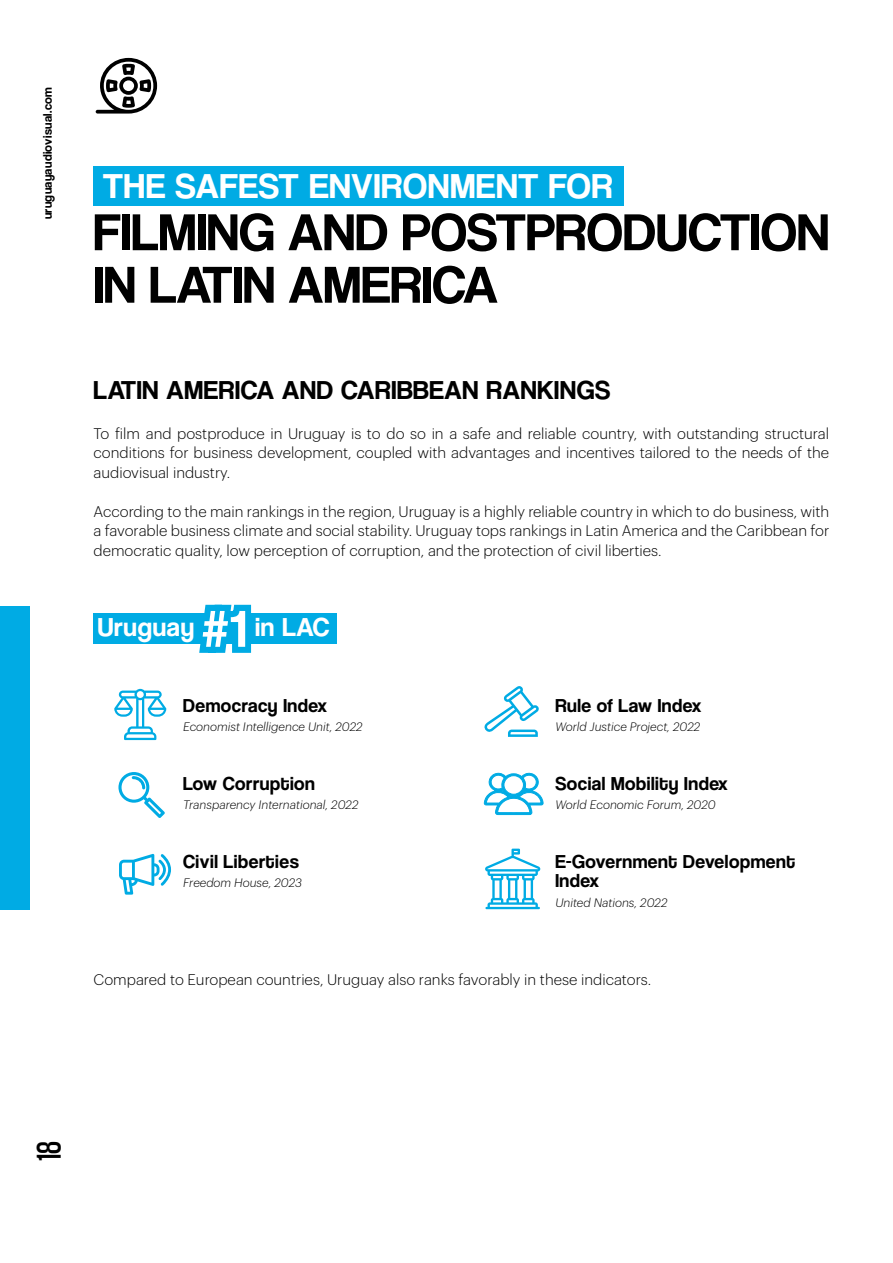
<style>
.page{position:relative;width:893px;height:1263px;background:#fff}
.page>*{position:absolute;margin:0;border:0;box-sizing:border-box;transform-origin:0 0}
.t1{font:54px/52.5px "Coolvetica Rg";letter-spacing:.005em;color:#000}
.t2{font:36px "Coolvetica Rg";letter-spacing:.025em;color:#fff}
.t3{font:36px "Coolvetica Condensed Rg";color:#000}
.t4{font:27px "Coolvetica Rg";letter-spacing:.025em;color:#000}
.t5{font:27px "Coolvetica Rg";letter-spacing:.025em;color:#fff}
.t6{font:19.5px/19.5px "Coolvetica Rg";letter-spacing:.025em;color:#000}
.t7{font:300 15px/19.5px "Graphik";color:#000;text-align:justify}
.t8{font:12.75px "Coolvetica Rg";letter-spacing:.025em;color:#000}
.t9{font:italic 300 12px "Graphik";color:#000}
.s1{font-size:54px}
</style>
<div class="page">
<div style="left:0;top:606px;width:30px;height:303px;background:#00abe4"></div>
<div style="left:94px;top:613px;width:243px;height:30px;background:#00abe4"></div>
<svg style="left:189px;top:604px;width:68px;height:49px"></svg>
<div style="left:94px;top:166px;width:530px;height:39px;background:#00abe4"></div>
<svg style="left:484px;top:772px;width:60px;height:44px"></svg>
<svg style="left:484px;top:686px;width:55px;height:51px"></svg>
<svg style="left:485px;top:849px;width:55px;height:60px"></svg>
<svg style="left:118px;top:772px;width:47px;height:46px"></svg>
<svg style="left:119px;top:854px;width:52px;height:41px"></svg>
<svg style="left:114px;top:689px;width:52px;height:51px"></svg>
<svg style="left:96px;top:58px;width:61px;height:56px"></svg>
<p class="t8" style="left:40px;top:219px;width:134px;rotate:-90deg">uruguayaudiovisual.com</p>
<h2 class="t2" style="left:103px;top:165px;width:511px">THE SAFEST ENVIRONMENT FOR</h2>
<h1 class="t1" style="left:94px;top:205px;width:737px">FILMING AND POSTPRODUCTION<br>IN LATIN AMERICA</h1>
<h3 class="t4" style="left:94px;top:374px;width:518px">LATIN AMERICA AND CARIBBEAN RANKINGS</h3>
<p class="t7" style="left:94px;top:422px;width:737px">To film and postproduce in Uruguay is to do so in a safe and reliable country, with outstanding structural conditions for business development, coupled with advantages and incentives tailored to the needs of the audiovisual industry.</p>
<p class="t7" style="left:94px;top:500px;width:737px">According to the main rankings in the region, Uruguay is a highly reliable country in which to do business, with a favorable business climate and social stability. Uruguay tops rankings in Latin America and the Caribbean for democratic quality, low perception of corruption, and the protection of civil liberties.</p>
<h3 class="t5" style="left:98px;top:611px;width:233px">Uruguay <span class="s1">#1</span> in LAC</h3>
<h3 class="t6" style="left:183px;top:695px;width:145px">Democracy Index</h3>
<p class="t9" style="left:183px;top:718px;width:181px">Economist Intelligence Unit, 2022</p>
<h3 class="t6" style="left:555px;top:695px;width:147px">Rule of Law Index</h3>
<p class="t9" style="left:555px;top:718px;width:146px">World Justice Project, 2022</p>
<h3 class="t6" style="left:183px;top:773px;width:133px">Low Corruption</h3>
<p class="t9" style="left:183px;top:796px;width:177px">Transparency International, 2022</p>
<h3 class="t6" style="left:555px;top:773px;width:174px">Social Mobility Index</h3>
<p class="t9" style="left:555px;top:796px;width:162px">World Economic Forum, 2020</p>
<h3 class="t6" style="left:183px;top:851px;width:117px">Civil Liberties</h3>
<p class="t9" style="left:183px;top:874px;width:120px">Freedom House, 2023</p>
<h3 class="t6" style="left:555px;top:851px;width:241px">E-Government Development<br>Index</h3>
<p class="t9" style="left:555px;top:894px;width:114px">United Nations, 2022</p>
<p class="t7" style="left:94px;top:968px;width:559px">Compared to European countries, Uruguay also ranks favorably in these indicators.</p>
<h2 class="t3" style="left:26px;top:1161px;width:21px;rotate:-90deg">18</h2>
</div>
